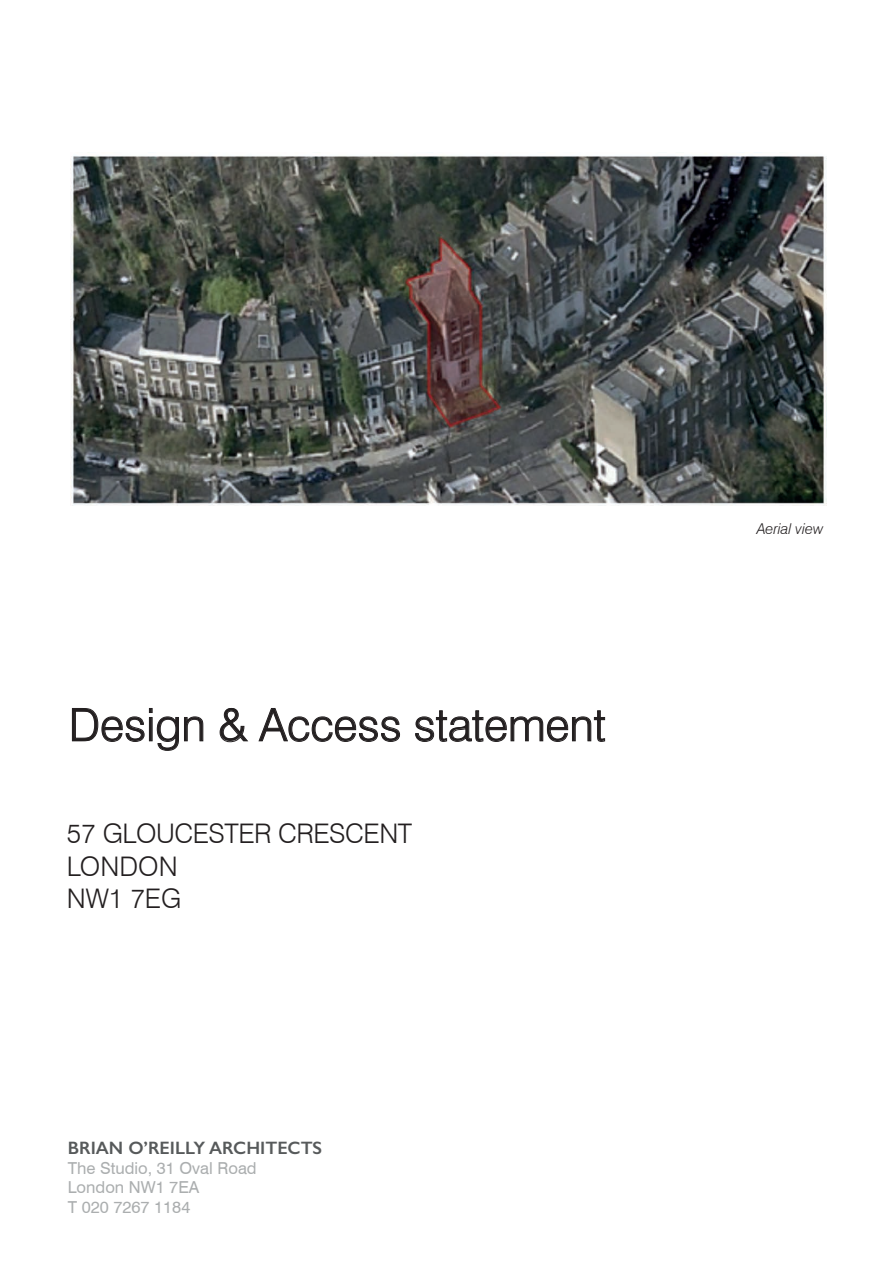
<style>
.page{position:relative;width:893px;height:1263px;background:#fff}
.page>*{position:absolute;margin:0;border:0;box-sizing:border-box;transform-origin:0 0}
.t1{font:300 45px "Swiss 721 BT";color:#231f20}
.t2{font:300 27px/32.2px "Swiss 721 BT";letter-spacing:-.015em;color:#231f20}
.t3{font:600 18px "Gill Sans";color:#575a5b}
.t4{font:16.5px/19.8px "Swiss 721 BT";color:#abaeaf}
.t5{font:italic 300 15px "Swiss 721 BT";color:#231f20}
</style>
<div class="page">
<svg style="left:72px;top:708px;width:131px;height:43px"></svg>
<svg style="left:220px;top:708px;width:28px;height:34px"></svg>
<svg style="left:258px;top:708px;width:142px;height:34px"></svg>
<svg style="left:415px;top:710px;width:190px;height:32px"></svg>
<img style="left:71px;top:155px;width:755px;height:351px">
<h1 class="t1" style="left:69px;top:697px;width:538px">Design &amp; Access statement</h1>
<h2 class="t2" style="left:67px;top:817px;width:347px">57 GLOUCESTER CRESCENT<br>LONDON<br>NW1 7EG</h2>
<p class="t3" style="left:68px;top:1137px;width:256px">BRIAN O’REILLY ARCHITECTS</p>
<p class="t4" style="left:68px;top:1158px;width:190px">The Studio, 31 Oval Road<br>London NW1 7EA<br>T 020 7267 1184</p>
<p class="t5" style="left:757px;top:520px;width:68px">Aerial view</p>
</div>
